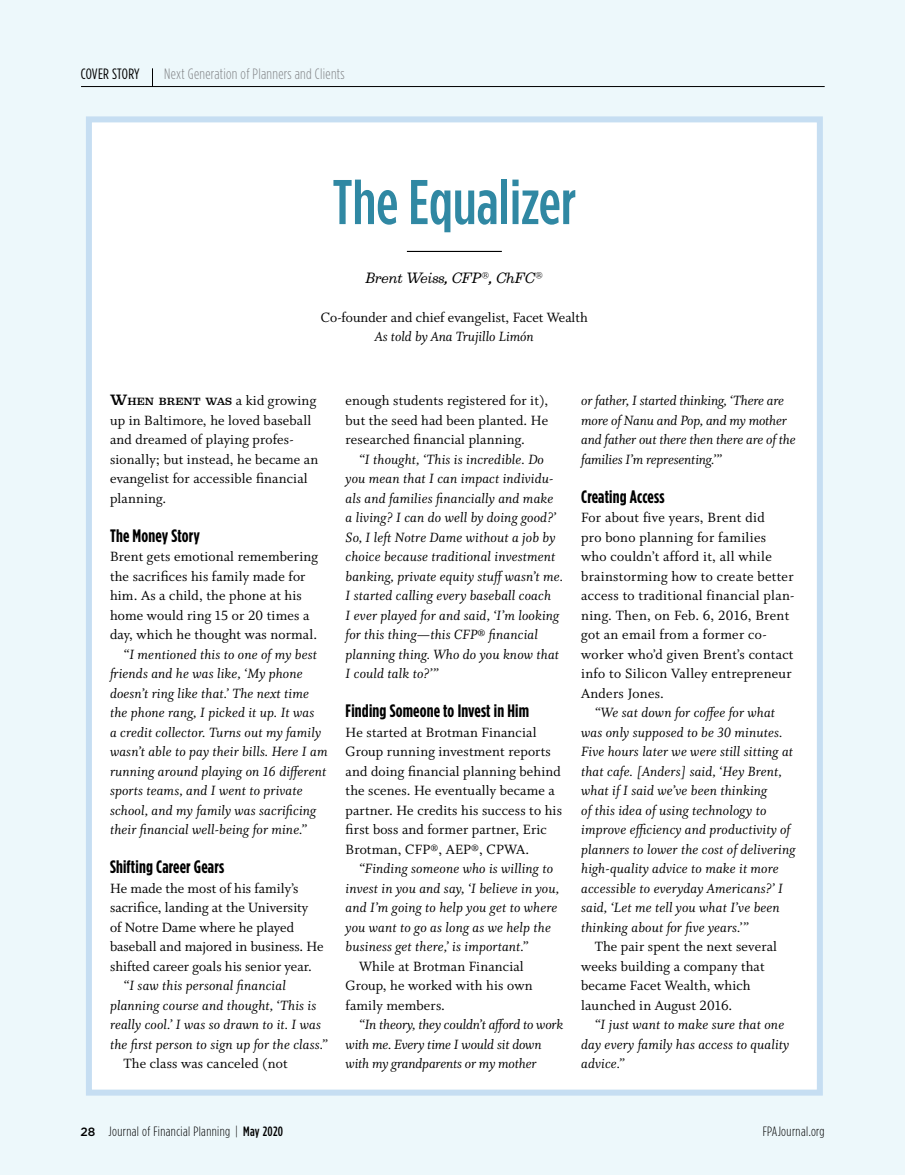
<style>
.page{position:relative;width:905px;height:1175px;background:#fff}
.page>*{position:absolute;margin:0;border:0;box-sizing:border-box;transform-origin:0 0}
.t1{font:500 63px "Gotham Condensed";color:#3088a3}
.t2{font:700 18px "Gotham Condensed";letter-spacing:.01em;color:#000}
.t3{font:15px/19.5px "Whitman Italic LF";letter-spacing:.01em;color:#000}
.t4{font:15px/19.5px "Whitman Roman LF";letter-spacing:.01em;color:#000}
.t5{font:15px/19.5px "Whitman Italic LF";letter-spacing:-.01em;color:#000}
.t6{font:300 15px "Gotham Condensed";letter-spacing:.02em;color:#808285}
.t7{font:15px "Gotham Condensed";letter-spacing:.005em;color:#000}
.t8{font:300 13.5px "Gotham Condensed";letter-spacing:.03em;color:#000}
.t9{font:italic 13.5px "Belizio";color:#000}
.t10{font:500 9.45px "Belizio";letter-spacing:.015em;color:#000}
.s1{font-size:13.5px}
.s2{font-family:"Whitman Roman LF";font-weight:400;font-size:15px}
.s3{font-family:"Gotham";font-weight:500;font-size:12px}
.s4{font-weight:500}
</style>
<div class="page">
<div style="left:0;top:0;width:904px;height:1174px;background:#edf8fb"></div>
<div style="left:86px;top:116px;width:736px;height:979px;background:#fff;border:6px solid #c6def2"></div>
<hr style="left:407px;top:251px;width:95px;height:1px;background:#000">
<hr style="left:81px;top:86px;width:743px;height:1px;background:#000">
<svg style="left:152px;top:68px;width:1px;height:18px"></svg>
<p class="t7" style="left:81px;top:65px;width:60px">COVER STORY</p>
<p class="t6" style="left:164px;top:65px;width:182px">Next Generation of Planners and Clients</p>
<h1 class="t1" style="left:332px;top:165px;width:245px">The Equalizer</h1>
<p class="t9" style="left:366px;top:270px;width:179px">Brent Weiss, CFP<sup>®</sup>, ChFC<sup>®</sup></p>
<p class="t4" style="left:321px;top:307px;width:268px">Co-founder and chief evangelist, Facet Wealth</p>
<p class="t3" style="left:375px;top:327px;width:160px">As told by Ana Trujillo Limón</p>
<p class="t10" style="left:110px;top:396px;width:208px"><span class="s1">W</span>HEN BRENT WAS <span class="s2">a kid growing</span></p>
<p class="t4" style="left:110px;top:410px;width:210px">up in Baltimore, he loved baseball and dreamed of playing profes&shy;sionally; but instead, he became an evangelist for accessible financial planning.</p>
<p class="t2" style="left:110px;top:525px;width:92px">The Money Story</p>
<p class="t4" style="left:110px;top:547px;width:209px">Brent gets emotional remembering the sacrifices his family made for him. As a child, the phone at his home would ring 15 or 20 times a day, which he thought was normal.</p>
<p class="t3" style="left:110px;top:645px;width:219px;text-indent:14px">“I mentioned this to one of my best friends and he was like, ‘My phone doesn’t ring like that.’ The next time the phone rang, I picked it up. It was<br>a credit collector. Turns out my family wasn’t able to pay their bills. Here I am running around playing on 16 different sports teams, and I went to private school, and my family was sacrificing their financial well-being for mine.”</p>
<p class="t2" style="left:110px;top:856px;width:116px">Shifting Career Gears</p>
<p class="t4" style="left:110px;top:878px;width:215px">He made the most of his family’s sacrifice, landing at the University<br>of Notre Dame where he played baseball and majored in business. He shifted career goals his senior year.</p>
<p class="t3" style="left:110px;top:976px;width:219px;text-indent:14px">“I saw this personal financial planning course and thought, ‘This is really cool.’ I was so drawn to it. I was the first person to sign up for the class.”</p>
<p class="t4" style="left:123px;top:1054px;width:166px">The class was canceled (not</p>
<p class="t4" style="left:345px;top:391px;width:204px;text-align:justify">enough students registered for it), but the seed had been planted. He researched financial planning.</p>
<p class="t3" style="left:345px;top:450px;width:219px;text-indent:14px">“I thought, ‘This is incredible. Do you mean that I can impact individu&shy;als and families financially and make a living? I can do well by doing good?’ So, I left Notre Dame without a job by choice because traditional investment banking, private equity stuff wasn’t me.<br>I started calling every baseball coach<br>I ever played for and said, ‘I’m looking for this thing—this CFP® financial planning thing. Who do you know that I could talk to?’”</p>
<p class="t2" style="left:345px;top:700px;width:185px">Finding Someone to Invest in Him</p>
<p class="t4" style="left:345px;top:722px;width:218px">He started at Brotman Financial Group running investment reports and doing financial planning behind the scenes. He eventually became a partner. He credits his success to his first boss and former partner, Eric Brotman, CFP®, AEP®, CPWA.</p>
<p class="t3" style="left:345px;top:859px;width:215px;text-indent:14px">“Finding someone who is willing to invest in you and say, ‘I believe in you, and I’m going to help you get to where you want to go as long as we help the business get there,’ is important.”</p>
<p class="t4" style="left:345px;top:956px;width:188px;text-indent:14px">While at Brotman Financial<br>Group, he worked with his own family members.</p>
<p class="t5" style="left:345px;top:1015px;width:219px;text-indent:14px">“In theory, they couldn’t afford to work with me. Every time I would sit down with my grandparents or my mother</p>
<p class="t5" style="left:581px;top:391px;width:216px">or father, I started thinking, ‘There are more of Nanu and Pop, and my mother and father out there then there are of the families I’m representing.’”</p>
<p class="t2" style="left:581px;top:486px;width:85px">Creating Access</p>
<p class="t4" style="left:581px;top:508px;width:215px">For about five years, Brent did<br>pro bono planning for families who couldn’t afford it, all while brainstorming how to create better access to traditional financial plan&shy;ning. Then, on Feb. 6, 2016, Brent got an email from a former co&shy;worker who’d given Brent’s contact info to Silicon Valley entrepreneur<br>Anders Jones.</p>
<p class="t3" style="left:581px;top:703px;width:216px;text-indent:14px">“We sat down for coffee for what was only supposed to be 30 minutes.<br>Five hours later we were still sitting at that cafe. [Anders] said, ‘Hey Brent, what if I said we’ve been thinking<br>of this idea of using technology to improve efficiency and productivity of planners to lower the cost of delivering high-quality advice to make it more accessible to everyday Americans?’ I said, ‘Let me tell you what I’ve been thinking about for five years.’”</p>
<p class="t4" style="left:581px;top:937px;width:197px;text-indent:14px">The pair spent the next several weeks building a company that became Facet Wealth, which launched in August 2016.</p>
<p class="t3" style="left:581px;top:1015px;width:209px;text-indent:14px">“I just want to make sure that one day every family has access to quality advice.”</p>
<p class="t8" style="left:81px;top:1123px;width:204px"><span class="s3">28</span> Journal of Financial Planning | <span class="s4">May 2020</span></p>
<p class="t8" style="left:762px;top:1123px;width:64px">FPAJournal.org</p>
</div>
